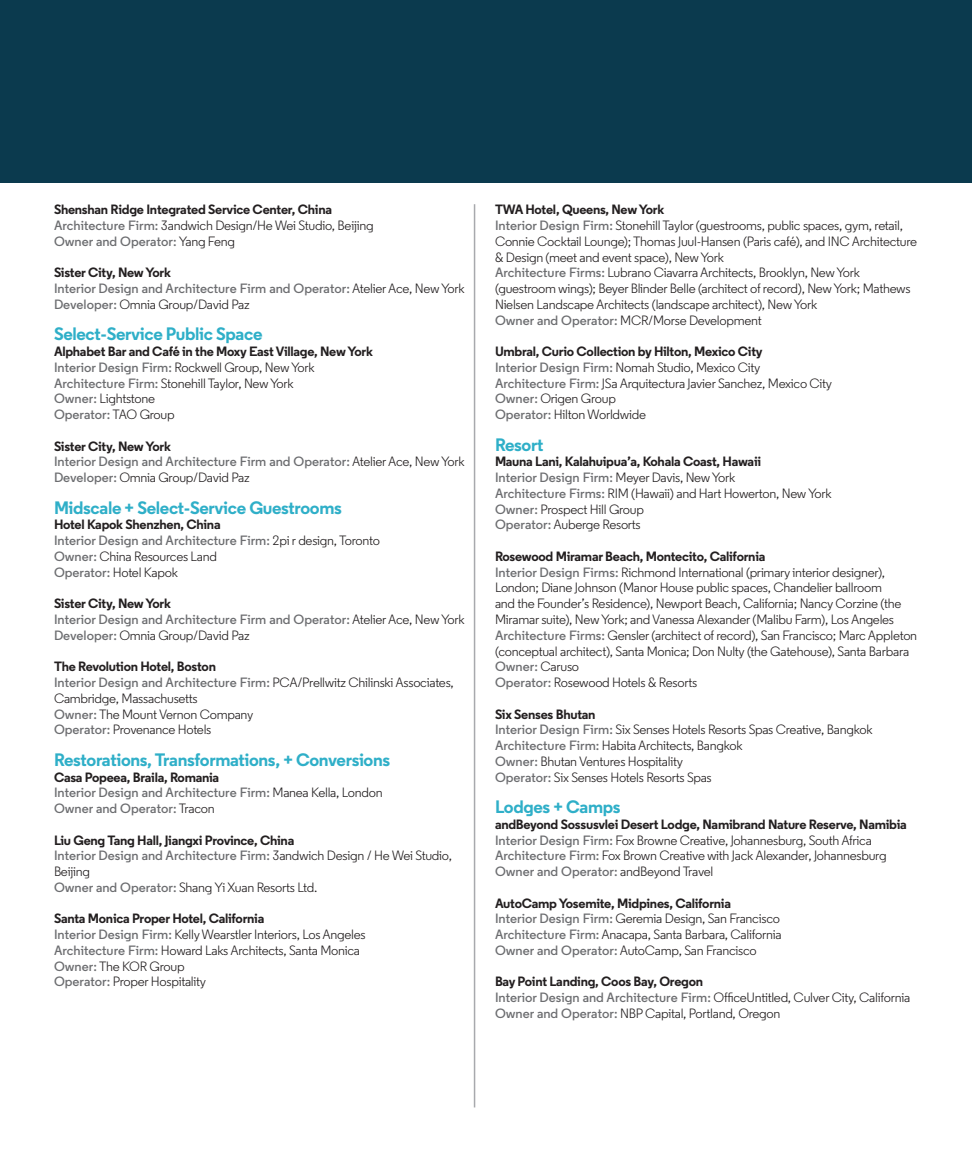
<style>
.page{position:relative;width:972px;height:1175px;background:#fff}
.page>*{position:absolute;margin:0;border:0;box-sizing:border-box;transform-origin:0 0}
.t1{font:700 18px "Regular";letter-spacing:-.02em;color:#2fafc8}
.t2{font:13.5px/15.8px "Regular";letter-spacing:-.02em;color:#231f20}
.t3{font:600 13.5px/15.8px "Regular";color:#6c6d70}
.t4{font:700 13.5px/15.8px "Regular";letter-spacing:-.02em;color:#231f20}
.s1{font-weight:600;color:#6c6d70}
.s2{font-weight:400}
.s3{font-weight:700;color:#231f20}
.s4{font-weight:400;color:#231f20}
.s5{font-weight:700}
</style>
<div class="page">
<hr style="left:474px;top:204px;width:1px;height:903px;background:#a8a9ad">
<div style="left:0;top:0;width:972px;height:183px;background:#0b3a4e"></div>
<p class="t4" style="left:54px;top:201px;width:321px">Shenshan Ridge Integrated Service Center, China<br><span class="s1">Architecture Firm:</span> <span class="s2">3andwich Design/He Wei Studio, Beijing<br></span><span class="s1">Owner and Operator:</span> <span class="s2">Yang Feng</span></p>
<p class="t3" style="left:54px;top:265px;width:412px"><span class="s3">Sister City, New York<br></span>Interior Design and Architecture Firm and Operator: <span class="s4">Atelier Ace, New York<br></span>Developer: <span class="s4">Omnia Group/David Paz</span></p>
<p class="t1" style="left:54px;top:323px;width:210px">Select-Service Public Space</p>
<p class="t2" style="left:54px;top:344px;width:320px"><span class="s5">Alphabet Bar and Café in the Moxy East Village, New York </span><span class="s1">Interior Design Firm:</span> Rockwell Group, New York <span class="s1">Architecture Firm:</span> Stonehill Taylor, New York<br><span class="s1">Owner:</span> Lightstone<br><span class="s1">Operator:</span> TAO Group</p>
<p class="t3" style="left:54px;top:438px;width:412px"><span class="s3">Sister City, New York<br></span>Interior Design and Architecture Firm and Operator: <span class="s4">Atelier Ace, New York<br></span>Developer: <span class="s4">Omnia Group/David Paz</span></p>
<p class="t1" style="left:54px;top:496px;width:289px">Midscale + Select-Service Guestrooms</p>
<p class="t3" style="left:54px;top:517px;width:327px"><span class="s3">Hotel Kapok Shenzhen, China<br></span>Interior Design and Architecture Firm: <span class="s4">2pi r design, Toronto </span>Owner: <span class="s4">China Resources Land<br></span>Operator: <span class="s4">Hotel Kapok</span></p>
<p class="t3" style="left:54px;top:595px;width:412px"><span class="s3">Sister City, New York<br></span>Interior Design and Architecture Firm and Operator: <span class="s4">Atelier Ace, New York<br></span>Developer: <span class="s4">Omnia Group/David Paz</span></p>
<p class="t2" style="left:54px;top:659px;width:401px"><span class="s5">The Revolution Hotel, Boston<br></span><span class="s1">Interior Design and Architecture Firm:</span> PCA/Prellwitz Chilinski Associates, Cambridge, Massachusetts<br><span class="s1">Owner:</span> The Mount Vernon Company<br><span class="s1">Operator:</span> Provenance Hotels</p>
<p class="t1" style="left:54px;top:748px;width:338px">Restorations, Transformations, + Conversions</p>
<p class="t3" style="left:54px;top:769px;width:330px"><span class="s3">Casa Popeea, Braila, Romania<br></span>Interior Design and Architecture Firm: <span class="s4">Manea Kella, London<br></span>Owner and Operator: <span class="s4">Tracon</span></p>
<p class="t2" style="left:54px;top:832px;width:400px"><span class="s5">Liu Geng Tang Hall, Jiangxi Province, China<br></span><span class="s1">Interior Design and Architecture Firm:</span> 3andwich Design / He Wei Studio, Beijing<br><span class="s1">Owner and Operator:</span> Shang Yi Xuan Resorts Ltd.</p>
<p class="t2" style="left:54px;top:911px;width:313px"><span class="s5">Santa Monica Proper Hotel, California<br></span><span class="s1">Interior Design Firm:</span> Kelly Wearstler Interiors, Los Angeles <span class="s1">Architecture Firm:</span> Howard Laks Architects, Santa Monica <span class="s1">Owner:</span> The KOR Group<br><span class="s1">Operator:</span> Proper Hospitality</p>
<p class="t2" style="left:495px;top:202px;width:424px"><span class="s5">TWA Hotel, Queens, New York<br></span><span class="s1">Interior Design Firm:</span> Stonehill Taylor (guestrooms, public spaces, gym, retail, Connie Cocktail Lounge); Thomas Juul-Hansen (Paris café), and INC Architecture &amp; Design (meet and event space), New York<br><span class="s1">Architecture Firms:</span> Lubrano Ciavarra Architects, Brooklyn, New York (guestroom wings); Beyer Blinder Belle (architect of record), New York; Mathews Nielsen Landscape Architects (landscape architect), New York<br><span class="s1">Owner and Operator:</span> MCR/Morse Development</p>
<p class="t2" style="left:495px;top:344px;width:339px"><span class="s5">Umbral, Curio Collection by Hilton, Mexico City<br></span><span class="s1">Interior Design Firm:</span> Nomah Studio, Mexico City <span class="s1">Architecture Firm:</span> JSa Arquitectura Javier Sanchez, Mexico City <span class="s1">Owner:</span> Origen Group<br><span class="s1">Operator:</span> Hilton Worldwide</p>
<p class="t1" style="left:495px;top:433px;width:50px">Resort</p>
<p class="t2" style="left:495px;top:454px;width:338px"><span class="s5">Mauna Lani, Kalahuipua’a, Kohala Coast, Hawaii<br></span><span class="s1">Interior Design Firm:</span> Meyer Davis, New York<br><span class="s1">Architecture Firms:</span> RIM (Hawaii) and Hart Howerton, New York <span class="s1">Owner:</span> Prospect Hill Group<br><span class="s1">Operator:</span> Auberge Resorts</p>
<p class="t2" style="left:495px;top:548px;width:424px"><span class="s5">Rosewood Miramar Beach, Montecito, California<br></span><span class="s1">Interior Design Firms:</span> Richmond International (primary interior designer), London; Diane Johnson (Manor House public spaces, Chandelier ballroom<br>and the Founder’s Residence), Newport Beach, California; Nancy Corzine (the Miramar suite), New York; and Vanessa Alexander (Malibu Farm), Los Angeles <span class="s1">Architecture Firms:</span> Gensler (architect of record), San Francisco; Marc Appleton (conceptual architect), Santa Monica; Don Nulty (the Gatehouse), Santa Barbara <span class="s1">Owner:</span> Caruso<br><span class="s1">Operator:</span> Rosewood Hotels &amp; Resorts</p>
<p class="t2" style="left:495px;top:706px;width:379px"><span class="s5">Six Senses Bhutan<br></span><span class="s1">Interior Design Firm:</span> Six Senses Hotels Resorts Spas Creative, Bangkok <span class="s1">Architecture Firm:</span> Habita Architects, Bangkok<br><span class="s1">Owner:</span> Bhutan Ventures Hospitality<br><span class="s1">Operator:</span> Six Senses Hotels Resorts Spas</p>
<p class="t1" style="left:495px;top:795px;width:127px">Lodges + Camps</p>
<p class="t4" style="left:495px;top:816px;width:413px">andBeyond Sossusvlei Desert Lodge, Namibrand Nature Reserve, Namibia</p>
<p class="t2" style="left:495px;top:832px;width:378px"><span class="s1">Interior Design Firm:</span> Fox Browne Creative, Johannesburg, South Africa</p>
<p class="t2" style="left:495px;top:848px;width:393px"><span class="s1">Architecture Firm:</span> Fox Brown Creative with Jack Alexander, Johannesburg</p>
<p class="t3" style="left:495px;top:863px;width:220px">Owner and Operator: <span class="s4">andBeyond Travel</span></p>
<p class="t4" style="left:495px;top:894px;width:237px">AutoCamp Yosemite, Midpines, California</p>
<p class="t2" style="left:495px;top:911px;width:286px"><span class="s1">Interior Design Firm:</span> Geremia Design, San Francisco</p>
<p class="t2" style="left:495px;top:926px;width:288px"><span class="s1">Architecture Firm:</span> Anacapa, Santa Barbara, California</p>
<p class="t2" style="left:495px;top:942px;width:263px"><span class="s1">Owner and Operator:</span> AutoCamp, San Francisco</p>
<p class="t4" style="left:495px;top:973px;width:210px">Bay Point Landing, Coos Bay, Oregon</p>
<p class="t2" style="left:495px;top:989px;width:417px"><span class="s1">Interior Design and Architecture Firm:</span> OfficeUntitled, Culver City, California</p>
<p class="t2" style="left:495px;top:1005px;width:287px"><span class="s1">Owner and Operator:</span> NBP Capital, Portland, Oregon</p>
</div>
